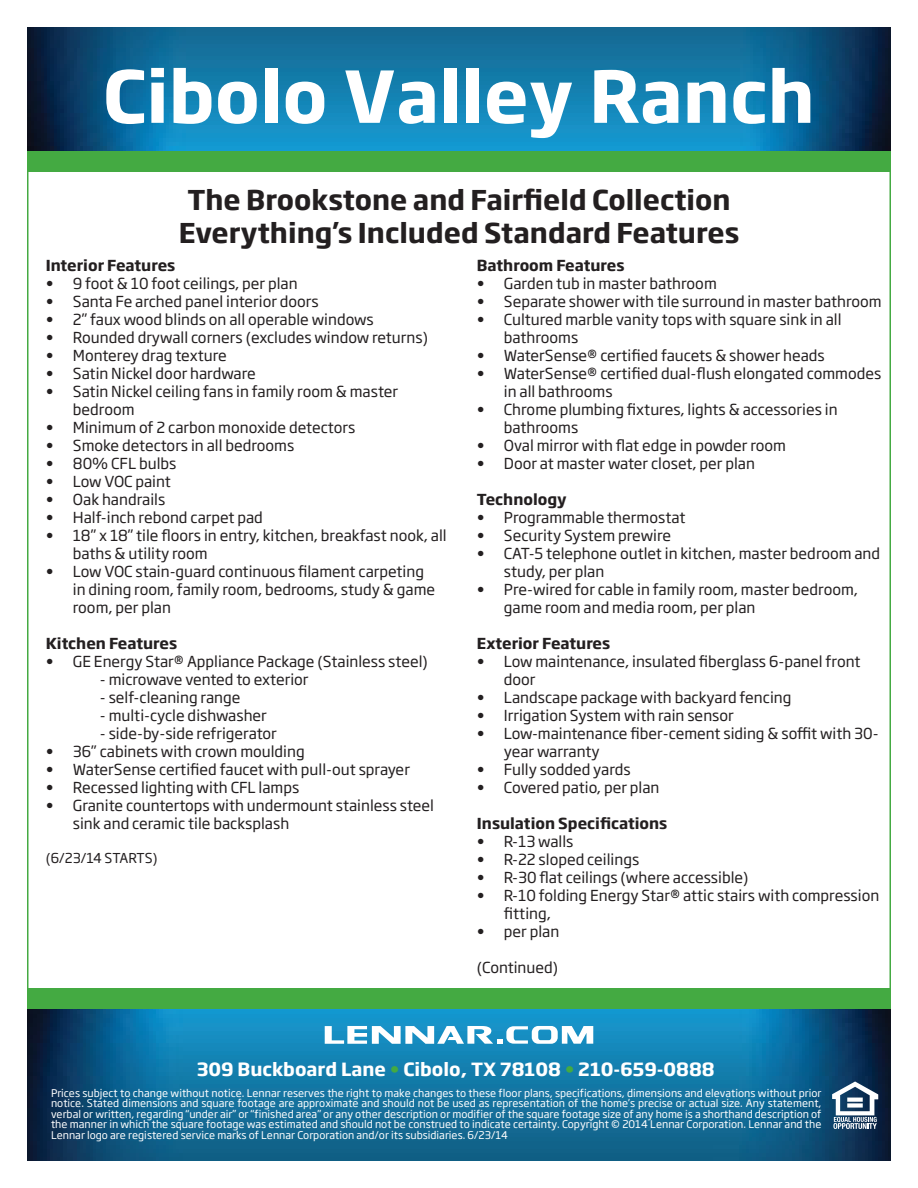
<style>
.page{position:relative;width:918px;height:1188px;background:#fff}
.page>*{position:absolute;margin:0;border:0;box-sizing:border-box;transform-origin:0 0}
.t1{font:700 70.5px "Soho Gothic Std";color:#fff}
.t2{font:700 27px "Soho Gothic Std";color:#231f20}
.t3{font:700 18px "Soho Gothic Std";color:#fff}
.t4{font:15px/18px "Soho Gothic Std";color:#231f20}
.t5{font:700 15px "Soho Gothic Std";color:#231f20}
.t6{font:13.5px "Soho Gothic Std";color:#231f20}
.t7{font:10.5px/10.5px "Soho Gothic Std";color:#fff;text-align:justify}
.s1{color:#44aa42}
</style>
<div class="page">
<img style="left:27px;top:1009px;width:864px;height:152px">
<div style="left:27px;top:988px;width:864px;height:21px;background:#44aa42"></div>
<img style="left:27px;top:27px;width:864px;height:124px">
<div style="left:27px;top:151px;width:864px;height:21px;background:#44aa42"></div>
<svg style="left:325px;top:1026px;width:268px;height:18px"></svg>
<svg style="left:832px;top:1082px;width:46px;height:47px"></svg>
<h1 class="t1" style="left:103px;top:51px;width:714px">Cibolo Valley Ranch</h1>
<p class="t2" style="left:187px;top:183px;width:545px">The Brookstone and Fairfield Collection</p>
<p class="t2" style="left:179px;top:215px;width:562px">Everything’s Included Standard Features</p>
<p class="t5" style="left:46px;top:256px;width:131px">Interior Features</p>
<p class="t4" style="left:46px;top:275px;width:253px">• 9 foot &amp; 10 foot ceilings, per plan</p>
<p class="t4" style="left:46px;top:293px;width:274px">• Santa Fe arched panel interior doors</p>
<p class="t4" style="left:46px;top:311px;width:329px">• 2” faux wood blinds on all operable windows</p>
<p class="t4" style="left:46px;top:329px;width:384px">• Rounded drywall corners (excludes window returns)</p>
<p class="t4" style="left:46px;top:347px;width:182px">• Monterey drag texture</p>
<p class="t4" style="left:46px;top:365px;width:211px">• Satin Nickel door hardware</p>
<p class="t4" style="left:73px;top:383px;width:327px;text-indent:-27px">• Satin Nickel ceiling fans in family room &amp; master bedroom</p>
<p class="t4" style="left:46px;top:419px;width:311px">• Minimum of 2 carbon monoxide detectors</p>
<p class="t4" style="left:46px;top:437px;width:250px">• Smoke detectors in all bedrooms</p>
<p class="t4" style="left:46px;top:455px;width:132px">• 80% CFL bulbs</p>
<p class="t4" style="left:46px;top:473px;width:126px">• Low VOC paint</p>
<p class="t4" style="left:46px;top:491px;width:121px">• Oak handrails</p>
<p class="t4" style="left:46px;top:509px;width:219px">• Half-inch rebond carpet pad</p>
<p class="t4" style="left:73px;top:527px;width:375px;text-indent:-27px">• 18” x 18” tile floors in entry, kitchen, breakfast nook, all baths &amp; utility room</p>
<p class="t4" style="left:73px;top:563px;width:364px;text-indent:-27px">• Low VOC stain-guard continuous filament carpeting in dining room, family room, bedrooms, study &amp; game room, per plan</p>
<p class="t5" style="left:46px;top:634px;width:133px">Kitchen Features</p>
<p class="t4" style="left:46px;top:653px;width:383px">• GE Energy Star® Appliance Package (Stainless steel)</p>
<p class="t4" style="left:100px;top:671px;width:210px">- microwave vented to exterior</p>
<p class="t4" style="left:100px;top:689px;width:142px">- self-cleaning range</p>
<p class="t4" style="left:100px;top:707px;width:169px">- multi-cycle dishwasher</p>
<p class="t4" style="left:100px;top:725px;width:178px">- side-by-side refrigerator</p>
<p class="t4" style="left:46px;top:743px;width:260px">• 36” cabinets with crown moulding</p>
<p class="t4" style="left:46px;top:761px;width:366px">• WaterSense certified faucet with pull-out sprayer</p>
<p class="t4" style="left:46px;top:779px;width:255px">• Recessed lighting with CFL lamps</p>
<p class="t4" style="left:73px;top:797px;width:363px;text-indent:-27px">• Granite countertops with undermount stainless steel sink and ceramic tile backsplash</p>
<p class="t6" style="left:46px;top:850px;width:113px">(6/23/14 STARTS)</p>
<p class="t5" style="left:477px;top:255px;width:149px">Bathroom Features</p>
<p class="t4" style="left:477px;top:274px;width:241px">• Garden tub in master bathroom</p>
<p class="t4" style="left:477px;top:292px;width:406px">• Separate shower with tile surround in master bathroom</p>
<p class="t4" style="left:504px;top:310px;width:339px;text-indent:-27px">• Cultured marble vanity tops with square sink in all bathrooms</p>
<p class="t4" style="left:477px;top:346px;width:349px">• WaterSense® certified faucets &amp; shower heads</p>
<p class="t4" style="left:504px;top:364px;width:379px;text-indent:-27px">• WaterSense® certified dual-flush elongated commodes in all bathrooms</p>
<p class="t4" style="left:504px;top:400px;width:335px;text-indent:-27px">• Chrome plumbing fixtures, lights &amp; accessories in bathrooms</p>
<p class="t4" style="left:477px;top:436px;width:311px">• Oval mirror with flat edge in powder room</p>
<p class="t4" style="left:477px;top:454px;width:280px">• Door at master water closet, per plan</p>
<p class="t5" style="left:477px;top:489px;width:91px">Technology</p>
<p class="t4" style="left:477px;top:508px;width:210px">• Programmable thermostat</p>
<p class="t4" style="left:477px;top:526px;width:196px">• Security System prewire</p>
<p class="t4" style="left:504px;top:544px;width:378px;text-indent:-27px">• CAT-5 telephone outlet in kitchen, master bedroom and study, per plan</p>
<p class="t4" style="left:504px;top:580px;width:356px;text-indent:-27px">• Pre-wired for cable in family room, master bedroom, game room and media room, per plan</p>
<p class="t5" style="left:477px;top:633px;width:135px">Exterior Features</p>
<p class="t4" style="left:504px;top:652px;width:358px;text-indent:-27px">• Low maintenance, insulated fiberglass 6-panel front door</p>
<p class="t4" style="left:477px;top:688px;width:316px">• Landscape package with backyard fencing</p>
<p class="t4" style="left:477px;top:706px;width:258px">• Irrigation System with rain sensor</p>
<p class="t4" style="left:504px;top:724px;width:376px;text-indent:-27px">• Low-maintenance fiber-cement siding &amp; soffit with 30- year warranty</p>
<p class="t4" style="left:477px;top:760px;width:155px">• Fully sodded yards</p>
<p class="t4" style="left:477px;top:778px;width:184px">• Covered patio, per plan</p>
<p class="t5" style="left:477px;top:813px;width:192px">Insulation Specifications</p>
<p class="t4" style="left:477px;top:832px;width:98px">• R-13 walls</p>
<p class="t4" style="left:477px;top:850px;width:164px">• R-22 sloped ceilings</p>
<p class="t4" style="left:477px;top:868px;width:273px">• R-30 flat ceilings (where accessible)</p>
<p class="t4" style="left:504px;top:886px;width:377px;text-indent:-27px">• R-10 folding Energy Star® attic stairs with compression fitting,</p>
<p class="t4" style="left:477px;top:922px;width:84px">• per plan</p>
<p class="t4" style="left:477px;top:958px;width:83px">(Continued)</p>
<p class="t3" style="left:197px;top:1058px;width:519px">309 Buckboard Lane <span class="s1">•</span> Cibolo, TX 78108 <span class="s1">•</span> 210-659-0888</p>
<p class="t7" style="left:51px;top:1088px;width:772px">Prices subject to change without notice. Lennar reserves the right to make changes to these floor plans, specifications, dimensions and elevations without prior notice. Stated dimensions and square footage are approximate and should not be used as representation of the home’s precise or actual size. Any statement, verbal or written, regarding “under air” or “finished area” or any other description or modifier of the square footage size of any home is a shorthand description of the manner in which the square footage was estimated and should not be construed to indicate certainty. Copyright © 2014 Lennar Corporation. Lennar and the Lennar logo are registered service marks of Lennar Corporation and/or its subsidiaries. 6/23/14</p>
</div>
